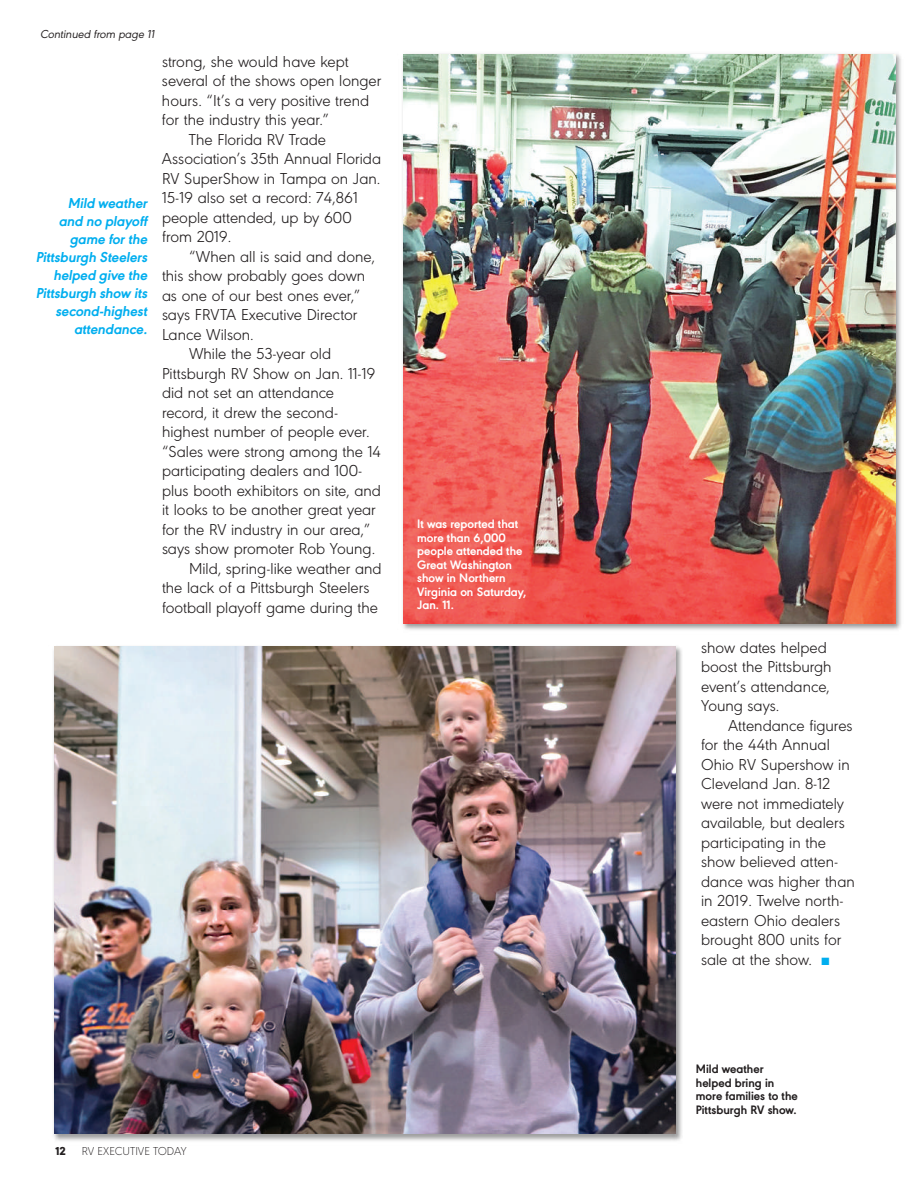
<style>
.page{position:relative;width:918px;height:1188px;background:#fff}
.page>*{position:absolute;margin:0;border:0;box-sizing:border-box;transform-origin:0 0}
.t1{font:300 16.5px/19.5px "URW Geometric";color:#231f20}
.t2{font:italic 700 15px/18px "URW Geometric";color:#00aeef;text-align:right}
.t3{font:700 12.75px/13.5px "URW Geometric";color:#fff}
.t4{font:700 12.75px/13.5px "URW Geometric";color:#231f20}
.t5{font:italic 12px "URW Geometric";color:#231f20}
.t6{font:200 12px "URW Geometric";color:#231f20}
.t7{font:800 12px "URW Geometric";color:#231f20}
.s1{color:#00aeef}
</style>
<div class="page">
<img style="left:402px;top:53px;width:499px;height:577px">
<img style="left:403px;top:54px;width:493px;height:570px">
<img style="left:53px;top:646px;width:629px;height:495px">
<img style="left:54px;top:646px;width:622px;height:488px">
<p class="t5" style="left:40px;top:27px;width:116px">Continued from page 11</p>
<p class="t2" style="left:36px;top:193px;width:114px">Mild weather<br>and no playoff game for the<br>Pittsburgh Steelers helped give the<br>Pittsburgh show its second-highest attendance.</p>
<p class="t1" style="left:162px;top:51px;width:188px">strong, she would have kept</p>
<p class="t1" style="left:162px;top:71px;width:221px">several of the shows open longer</p>
<p class="t1" style="left:162px;top:90px;width:209px">hours. “It’s a very positive trend</p>
<p class="t1" style="left:162px;top:110px;width:169px">for the industry this year.”</p>
<p class="t1" style="left:189px;top:129px;width:139px">The Florida RV Trade</p>
<p class="t1" style="left:162px;top:149px;width:221px">Association’s 35th Annual Florida</p>
<p class="t1" style="left:162px;top:168px;width:220px">RV SuperShow in Tampa on Jan.</p>
<p class="t1" style="left:162px;top:188px;width:197px">15-19 also set a record: 74,861</p>
<p class="t1" style="left:162px;top:207px;width:191px">people attended, up by 600</p>
<p class="t1" style="left:162px;top:227px;width:71px">from 2019.</p>
<p class="t1" style="left:189px;top:246px;width:188px">“When all is said and done,</p>
<p class="t1" style="left:162px;top:266px;width:205px">this show probably goes down</p>
<p class="t1" style="left:162px;top:285px;width:200px">as one of our best ones ever,”</p>
<p class="t1" style="left:162px;top:305px;width:197px">says FRVTA Executive Director</p>
<p class="t1" style="left:162px;top:324px;width:93px">Lance Wilson.</p>
<p class="t1" style="left:189px;top:344px;width:144px">While the 53-year old</p>
<p class="t1" style="left:162px;top:363px;width:215px">Pittsburgh RV Show on Jan. 11-19</p>
<p class="t1" style="left:162px;top:383px;width:174px">did not set an attendance</p>
<p class="t1" style="left:162px;top:402px;width:178px">record, it drew the second-</p>
<p class="t1" style="left:162px;top:422px;width:209px">highest number of people ever.</p>
<p class="t1" style="left:162px;top:441px;width:221px">“Sales were strong among the 14</p>
<p class="t1" style="left:162px;top:461px;width:202px">participating dealers and 100-</p>
<p class="t1" style="left:162px;top:480px;width:220px">plus booth exhibitors on site, and</p>
<p class="t1" style="left:162px;top:500px;width:216px">it looks to be another great year</p>
<p class="t1" style="left:162px;top:519px;width:210px">for the RV industry in our area,”</p>
<p class="t1" style="left:162px;top:539px;width:215px">says show promoter Rob Young.</p>
<p class="t1" style="left:189px;top:558px;width:194px">Mild, spring-like weather and</p>
<p class="t1" style="left:162px;top:578px;width:209px">the lack of a Pittsburgh Steelers</p>
<p class="t1" style="left:162px;top:597px;width:218px">football playoff game during the</p>
<p class="t3" style="left:417px;top:517px;width:111px">It was reported that more than 6,000 people attended the<br>Great Washington show in Northern<br>Virginia on Saturday,<br>Jan. 11.</p>
<p class="t7" style="left:56px;top:1144px;width:12px">12</p>
<p class="t6" style="left:82px;top:1144px;width:106px">RV EXECUTIVE TODAY</p>
<p class="t1" style="left:701px;top:638px;width:132px">show dates helped boost the Pittsburgh event’s attendance,<br>Young says.</p>
<p class="t1" style="left:701px;top:716px;width:155px;text-indent:27px">Attendance figures for the 44th Annual<br>Ohio RV Supershow in<br>Cleveland Jan. 8-12 were not immediately available, but dealers participating in the show believed atten&shy;dance was higher than in 2019. Twelve north&shy;eastern Ohio dealers brought 800 units for sale at the show. <span class="s1">■</span></p>
<p class="t4" style="left:696px;top:1062px;width:103px">Mild weather helped bring in more families to the<br>Pittsburgh RV show.</p>
</div>
